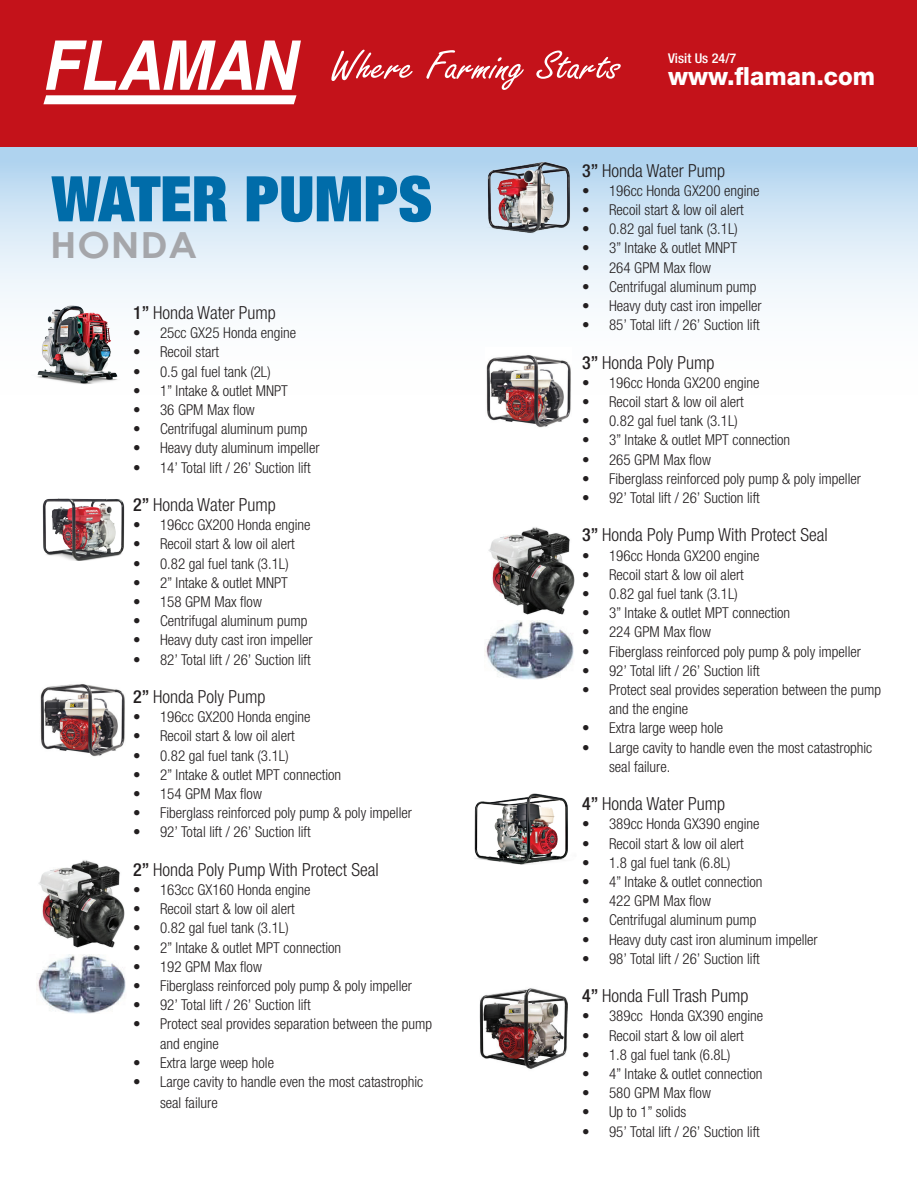
<style>
.page{position:relative;width:918px;height:1188px;background:#fff}
.page>*{position:absolute;margin:0;border:0;box-sizing:border-box;transform-origin:0 0}
.t1{font:900 condensed 63px "Helvetica Neue LT Std";color:#006ca9}
.t2{font:700 36px "Century Gothic";letter-spacing:.02em;color:#a5a6aa;scale:1.08 1}
.t3{font:800 25.05px "Helvetica Neue LT Std";color:#fff;scale:.96 1}
.t4{font:300 condensed 18px "Helvetica Neue LT Std";color:#231f20}
.t5{font:300 condensed 15px/19.2px "Helvetica Neue LT Std";color:#231f20}
.t6{font:500 condensed 13.5px "Helvetica Neue LT Std";color:#fff;scale:1.05 1}
.s1{font-weight:500}
</style>
<div class="page">
<div style="left:0;top:0;width:917px;height:147px;background:#c4121a"></div>
<svg style="left:43px;top:41px;width:258px;height:63px"></svg>
<svg style="left:331px;top:50px;width:290px;height:40px"></svg>
<svg style="left:0;top:147px;width:918px;height:156px"></svg>
<img style="left:474px;top:793px;width:94px;height:72px">
<img style="left:29px;top:298px;width:102px;height:87px">
<img style="left:42px;top:498px;width:83px;height:62px">
<img style="left:475px;top:153px;width:103px;height:90px">
<img style="left:40px;top:684px;width:85px;height:73px">
<img style="left:480px;top:988px;width:87px;height:81px">
<img style="left:485px;top:620px;width:89px;height:59px">
<img style="left:37px;top:954px;width:89px;height:59px">
<img style="left:486px;top:355px;width:85px;height:73px">
<img style="left:488px;top:527px;width:87px;height:87px">
<img style="left:38px;top:860px;width:87px;height:88px">
<h1 class="t1" style="left:52px;top:159px;width:382px">WATER PUMPS</h1>
<h2 class="t2" style="left:50px;top:218px;width:138px">HONDA</h2>
<p class="t4" style="left:133px;top:302px;width:144px"><span class="s1">1”</span> Honda Water Pump</p>
<p class="t5" style="left:133px;top:323px;width:165px">• 25cc GX25 Honda engine</p>
<p class="t5" style="left:133px;top:342px;width:88px">• Recoil start</p>
<p class="t5" style="left:133px;top:361px;width:139px">• 0.5 gal fuel tank (2L)</p>
<p class="t5" style="left:133px;top:381px;width:156px">• 1” Intake &amp; outlet MNPT</p>
<p class="t5" style="left:133px;top:400px;width:123px">• 36 GPM Max flow</p>
<p class="t5" style="left:133px;top:419px;width:176px">• Centrifugal aluminum pump</p>
<p class="t5" style="left:133px;top:438px;width:188px">• Heavy duty aluminum impeller</p>
<p class="t5" style="left:133px;top:457px;width:179px">• 14’ Total lift / 26’ Suction lift</p>
<p class="t4" style="left:133px;top:494px;width:144px"><span class="s1">2”</span> Honda Water Pump</p>
<p class="t5" style="left:133px;top:515px;width:179px">• 196cc GX200 Honda engine</p>
<p class="t5" style="left:133px;top:534px;width:163px">• Recoil start &amp; low oil alert</p>
<p class="t5" style="left:133px;top:553px;width:157px">• 0.82 gal fuel tank (3.1L)</p>
<p class="t5" style="left:133px;top:573px;width:156px">• 2” Intake &amp; outlet MNPT</p>
<p class="t5" style="left:133px;top:592px;width:130px">• 158 GPM Max flow</p>
<p class="t5" style="left:133px;top:611px;width:176px">• Centrifugal aluminum pump</p>
<p class="t5" style="left:133px;top:630px;width:181px">• Heavy duty cast iron impeller</p>
<p class="t5" style="left:133px;top:649px;width:179px">• 82’ Total lift / 26’ Suction lift</p>
<p class="t4" style="left:133px;top:686px;width:134px"><span class="s1">2”</span> Honda Poly Pump</p>
<p class="t5" style="left:133px;top:707px;width:179px">• 196cc GX200 Honda engine</p>
<p class="t5" style="left:133px;top:726px;width:163px">• Recoil start &amp; low oil alert</p>
<p class="t5" style="left:133px;top:745px;width:157px">• 0.82 gal fuel tank (3.1L)</p>
<p class="t5" style="left:133px;top:765px;width:210px">• 2” Intake &amp; outlet MPT connection</p>
<p class="t5" style="left:133px;top:784px;width:130px">• 154 GPM Max flow</p>
<p class="t5" style="left:133px;top:803px;width:280px">• Fiberglass reinforced poly pump &amp; poly impeller</p>
<p class="t5" style="left:133px;top:822px;width:179px">• 92’ Total lift / 26’ Suction lift</p>
<p class="t4" style="left:133px;top:859px;width:247px"><span class="s1">2”</span> Honda Poly Pump With Protect Seal</p>
<p class="t5" style="left:133px;top:880px;width:179px">• 163cc GX160 Honda engine</p>
<p class="t5" style="left:133px;top:899px;width:163px">• Recoil start &amp; low oil alert</p>
<p class="t5" style="left:133px;top:918px;width:157px">• 0.82 gal fuel tank (3.1L)</p>
<p class="t5" style="left:133px;top:937px;width:210px">• 2” Intake &amp; outlet MPT connection</p>
<p class="t5" style="left:133px;top:957px;width:130px">• 192 GPM Max flow</p>
<p class="t5" style="left:133px;top:976px;width:280px">• Fiberglass reinforced poly pump &amp; poly impeller</p>
<p class="t5" style="left:133px;top:995px;width:179px">• 92’ Total lift / 26’ Suction lift</p>
<p class="t5" style="left:160px;top:1014px;width:274px;text-indent:-27px">• Protect seal provides separation between the pump and engine</p>
<p class="t5" style="left:133px;top:1053px;width:143px">• Extra large weep hole</p>
<p class="t5" style="left:160px;top:1071px;width:265px;line-height:21px;text-indent:-27px">• Large cavity to handle even the most catastrophic seal failure</p>
<p class="t6" style="left:668px;top:51px;width:67px">Visit Us 24/7</p>
<h3 class="t3" style="left:668px;top:61px;width:217px">www.flaman.com</h3>
<p class="t4" style="left:582px;top:160px;width:144px"><span class="s1">3”</span> Honda Water Pump</p>
<p class="t5" style="left:582px;top:181px;width:179px">• 196cc Honda GX200 engine</p>
<p class="t5" style="left:582px;top:200px;width:163px">• Recoil start &amp; low oil alert</p>
<p class="t5" style="left:582px;top:219px;width:157px">• 0.82 gal fuel tank (3.1L)</p>
<p class="t5" style="left:582px;top:238px;width:156px">• 3” Intake &amp; outlet MNPT</p>
<p class="t5" style="left:582px;top:258px;width:130px">• 264 GPM Max flow</p>
<p class="t5" style="left:582px;top:277px;width:176px">• Centrifugal aluminum pump</p>
<p class="t5" style="left:582px;top:296px;width:181px">• Heavy duty cast iron impeller</p>
<p class="t5" style="left:582px;top:315px;width:179px">• 85’ Total lift / 26’ Suction lift</p>
<p class="t4" style="left:582px;top:352px;width:134px"><span class="s1">3”</span> Honda Poly Pump</p>
<p class="t5" style="left:582px;top:373px;width:179px">• 196cc Honda GX200 engine</p>
<p class="t5" style="left:582px;top:392px;width:163px">• Recoil start &amp; low oil alert</p>
<p class="t5" style="left:582px;top:411px;width:157px">• 0.82 gal fuel tank (3.1L)</p>
<p class="t5" style="left:582px;top:430px;width:210px">• 3” Intake &amp; outlet MPT connection</p>
<p class="t5" style="left:582px;top:450px;width:130px">• 265 GPM Max flow</p>
<p class="t5" style="left:582px;top:469px;width:280px">• Fiberglass reinforced poly pump &amp; poly impeller</p>
<p class="t5" style="left:582px;top:488px;width:179px">• 92’ Total lift / 26’ Suction lift</p>
<p class="t4" style="left:582px;top:525px;width:247px"><span class="s1">3”</span> Honda Poly Pump With Protect Seal</p>
<p class="t5" style="left:582px;top:546px;width:179px">• 196cc Honda GX200 engine</p>
<p class="t5" style="left:582px;top:565px;width:163px">• Recoil start &amp; low oil alert</p>
<p class="t5" style="left:582px;top:584px;width:157px">• 0.82 gal fuel tank (3.1L)</p>
<p class="t5" style="left:582px;top:603px;width:210px">• 3” Intake &amp; outlet MPT connection</p>
<p class="t5" style="left:582px;top:622px;width:130px">• 224 GPM Max flow</p>
<p class="t5" style="left:582px;top:642px;width:280px">• Fiberglass reinforced poly pump &amp; poly impeller</p>
<p class="t5" style="left:582px;top:661px;width:179px">• 92’ Total lift / 26’ Suction lift</p>
<p class="t5" style="left:609px;top:680px;width:274px;text-indent:-27px">• Protect seal provides seperation between the pump and the engine</p>
<p class="t5" style="left:582px;top:718px;width:143px">• Extra large weep hole</p>
<p class="t5" style="left:609px;top:738px;width:265px;text-indent:-27px">• Large cavity to handle even the most catastrophic seal failure.</p>
<p class="t4" style="left:582px;top:794px;width:144px"><span class="s1">4”</span> Honda Water Pump</p>
<p class="t5" style="left:582px;top:814px;width:179px">• 389cc Honda GX390 engine</p>
<p class="t5" style="left:582px;top:834px;width:163px">• Recoil start &amp; low oil alert</p>
<p class="t5" style="left:582px;top:853px;width:150px">• 1.8 gal fuel tank (6.8L)</p>
<p class="t5" style="left:582px;top:872px;width:182px">• 4” Intake &amp; outlet connection</p>
<p class="t5" style="left:582px;top:891px;width:130px">• 422 GPM Max flow</p>
<p class="t5" style="left:582px;top:910px;width:176px">• Centrifugal aluminum pump</p>
<p class="t5" style="left:582px;top:930px;width:237px">• Heavy duty cast iron aluminum impeller</p>
<p class="t5" style="left:582px;top:949px;width:179px">• 98’ Total lift / 26’ Suction lift</p>
<p class="t4" style="left:582px;top:986px;width:168px"><span class="s1">4”</span> Honda Full Trash Pump</p>
<p class="t5" style="left:582px;top:1006px;width:183px">• 389cc Honda GX390 engine</p>
<p class="t5" style="left:582px;top:1026px;width:163px">• Recoil start &amp; low oil alert</p>
<p class="t5" style="left:582px;top:1045px;width:150px">• 1.8 gal fuel tank (6.8L)</p>
<p class="t5" style="left:582px;top:1064px;width:182px">• 4” Intake &amp; outlet connection</p>
<p class="t5" style="left:582px;top:1083px;width:130px">• 580 GPM Max flow</p>
<p class="t5" style="left:582px;top:1102px;width:106px">• Up to 1” solids</p>
<p class="t5" style="left:582px;top:1122px;width:179px">• 95’ Total lift / 26’ Suction lift</p>
</div>
